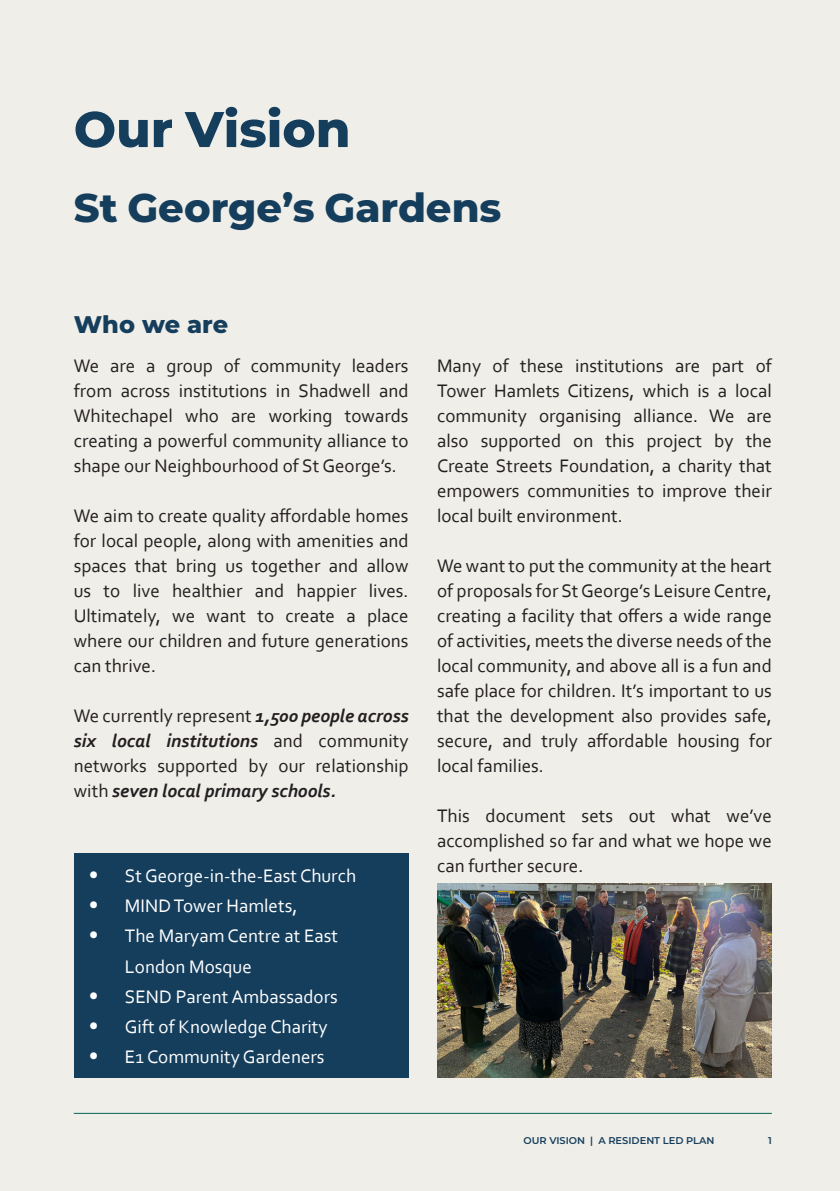
<style>
.page{position:relative;width:840px;height:1191px;background:#fff}
.page>*{position:absolute;margin:0;border:0;box-sizing:border-box;transform-origin:0 0}
.Heading_1{font:800 50px "Montserrat";color:#153e5d}
.Heading_1-2{font:800 40px "Montserrat";color:#153e5d}
.Header_2{font:800 24px "Montserrat";color:#153e5d}
.Body{font:19px/25px "Corbel";color:#231f20;text-align:justify}
.t1{font:19px/30px "Corbel";color:#fff}
.t2{font:600 9.8px "Montserrat";color:#153e5d}
.s1{font-weight:700;font-style:italic}
.s2{font-weight:700;font-size:22px}
</style>
<div class="page">
<div style="left:0;top:0;width:839px;height:1191px;background:#efeee9"></div>
<hr style="left:74px;top:1113px;width:697px;height:1px;background:#066353">
<div style="left:74px;top:853px;width:334px;height:224px;background:#153e5d"></div>
<img style="left:437px;top:883px;width:334px;height:194px">
<p class="Heading_1" style="left:74px;top:93px;width:278px">Our Vision</p>
<p class="Heading_1-2" style="left:74px;top:178px;width:429px">St George’s Gardens</p>
<p class="Header_2" style="left:74px;top:307px;width:156px">Who we are</p>
<p class="Body" style="left:74px;top:353px;width:336px">We are a group of community leaders from across institutions in Shadwell and Whitechapel who are working towards creating a powerful community alliance to shape our Neighbourhood of St George’s.</p>
<p class="Body" style="left:74px;top:503px;width:336px">We aim to create quality affordable homes for local people, along with amenities and spaces that bring us together and allow us to live healthier and happier lives.<br>Ultimately, we want to create a place where our children and future generations can thrive.</p>
<p class="Body" style="left:74px;top:703px;width:336px">We currently represent <span class="s1">1,500 people across six local institutions</span> and community networks supported by our relationship with <span class="s1">seven local primary schools.</span></p>
<p class="t1" style="left:89px;top:860px;width:268px"><span class="s2">•</span> St George-in-the-East Church</p>
<p class="t1" style="left:89px;top:890px;width:210px"><span class="s2">•</span> MIND Tower Hamlets,</p>
<p class="t1" style="left:125px;top:920px;width:215px;text-indent:-36px"><span class="s2">•</span> The Maryam Centre at East<br>London Mosque</p>
<p class="t1" style="left:89px;top:980px;width:250px"><span class="s2">•</span> SEND Parent Ambassadors</p>
<p class="t1" style="left:89px;top:1010px;width:240px"><span class="s2">•</span> Gift of Knowledge Charity</p>
<p class="t1" style="left:89px;top:1040px;width:237px"><span class="s2">•</span> E1 Community Gardeners</p>
<p class="Body" style="left:437px;top:353px;width:336px">Many of these institutions are part of Tower Hamlets Citizens, which is a local community organising alliance. We are also supported on this project by the Create Streets Foundation, a charity that empowers communities to improve their local built environment.</p>
<p class="Body" style="left:437px;top:553px;width:336px">We want to put the community at the heart of proposals for St George’s Leisure Centre, creating a facility that offers a wide range of activities, meets the diverse needs of the local community, and above all is a fun and safe place for children. It’s important to us that the development also provides safe, secure, and truly affordable housing for local families.</p>
<p class="Body" style="left:437px;top:803px;width:336px">This document sets out what we’ve accomplished so far and what we hope we can further secure.</p>
<p class="t2" style="left:523px;top:1134px;width:192px">OUR VISION | A RESIDENT LED PLAN</p>
<p class="t2" style="left:767px;top:1134px;width:5px">1</p>
</div>
